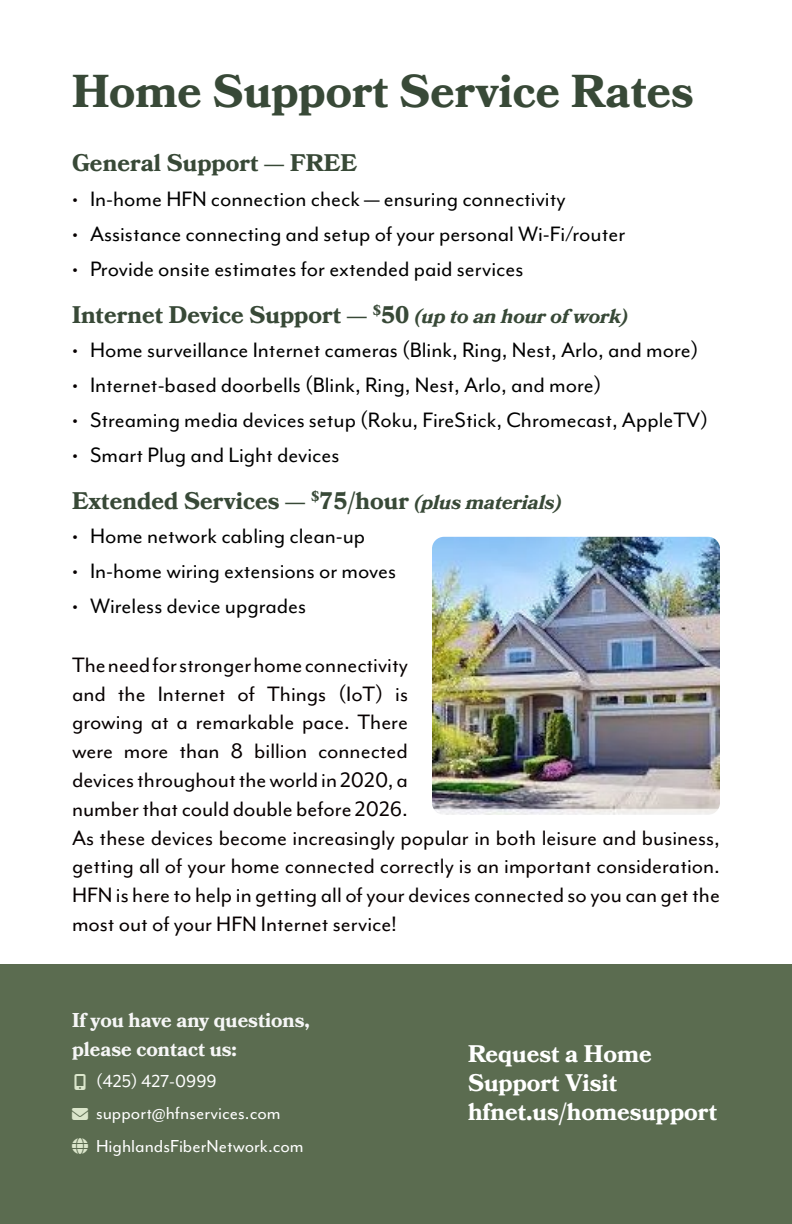
<style>
.page{position:relative;width:792px;height:1224px;background:#fff}
.page>*{position:absolute;margin:0;border:0;box-sizing:border-box;transform-origin:0 0}
.t1{font:700 46px "Bookmania";color:#384937}
.t2{font:24px "Mr Eaves Mod OT";color:#000}
.t3{font:24px/28.8px "Mr Eaves Mod OT";color:#070000}
.t4{font:700 24px "Bookmania";color:#384937}
.t5{font:700 24px/28.8px "Bookmania";color:#fff}
.t6{font:20px/32.8px "Mr Eaves Mod OT";color:#fff}
.t7{font:700 20px/28.8px "Bookmania";color:#f6f6f6}
.s1{color:#070000}
.s2{font-style:italic;font-size:20px}
.s3{color:#dbe6cb}
</style>
<div class="page">
<div style="left:0;top:964px;width:792px;height:260px;background:#5b6c50"></div>
<img style="left:432px;top:537px;width:288px;height:278px">
<h1 class="t1" style="left:72px;top:64px;width:623px">Home Support Service Rates</h1>
<p class="t4" style="left:72px;top:149px;width:287px">General Support — FREE</p>
<p class="t2" style="left:72px;top:186px;width:495px"><span class="s1">•</span> In-home HFN connection check — ensuring connectivity</p>
<p class="t2" style="left:72px;top:221px;width:555px"><span class="s1">•</span> Assistance connecting and setup of your personal Wi-Fi/router</p>
<p class="t2" style="left:72px;top:255px;width:453px"><span class="s1">•</span> Provide onsite estimates for extended paid services</p>
<p class="t4" style="left:72px;top:300px;width:557px">Internet Device Support — <sup>$</sup>50 <span class="s2">(up to an hour of work)</span></p>
<p class="t2" style="left:72px;top:337px;width:628px"><span class="s1">•</span> Home surveillance Internet cameras (Blink, Ring, Nest, Arlo, and more)</p>
<p class="t2" style="left:72px;top:372px;width:531px"><span class="s1">•</span> Internet-based doorbells (Blink, Ring, Nest, Arlo, and more)</p>
<p class="t2" style="left:72px;top:407px;width:638px"><span class="s1">•</span> Streaming media devices setup (Roku, FireStick, Chromecast, AppleTV)</p>
<p class="t2" style="left:72px;top:441px;width:269px"><span class="s1">•</span> Smart Plug and Light devices</p>
<p class="t4" style="left:72px;top:486px;width:491px">Extended Services — <sup>$</sup>75/hour <span class="s2">(plus materials)</span></p>
<p class="t2" style="left:72px;top:523px;width:295px"><span class="s1">•</span> Home network cabling clean-up</p>
<p class="t2" style="left:72px;top:558px;width:326px"><span class="s1">•</span> In-home wiring extensions or moves</p>
<p class="t2" style="left:72px;top:593px;width:236px"><span class="s1">•</span> Wireless device upgrades</p>
<p class="t3" style="left:72px;top:650px;width:650px">The need for stronger home connectivity<br>and the Internet of Things (IoT) is<br>growing at a remarkable pace. There<br>were more than 8 billion connected<br>devices throughout the world in 2020, a<br>number that could double before 2026.<br>As these devices become increasingly popular in both leisure and business, getting all of your home connected correctly is an important consideration.<br>HFN is here to help in getting all of your devices connected so you can get the most out of your HFN Internet service!</p>
<p class="t7" style="left:72px;top:1006px;width:239px">If you have any questions, please contact us:</p>
<p class="t6" style="left:96px;top:1064px;width:122px">(425) 427-0999</p>
<p class="t6" style="left:96px;top:1097px;width:209px;text-indent:-24px"><span class="s3">→</span> support@hfnservices.com<br>HighlandsFiberNetwork.com</p>
<p class="t5" style="left:468px;top:1040px;width:251px">Request a Home<br>Support Visit hfnet.us/homesupport</p>
</div>
